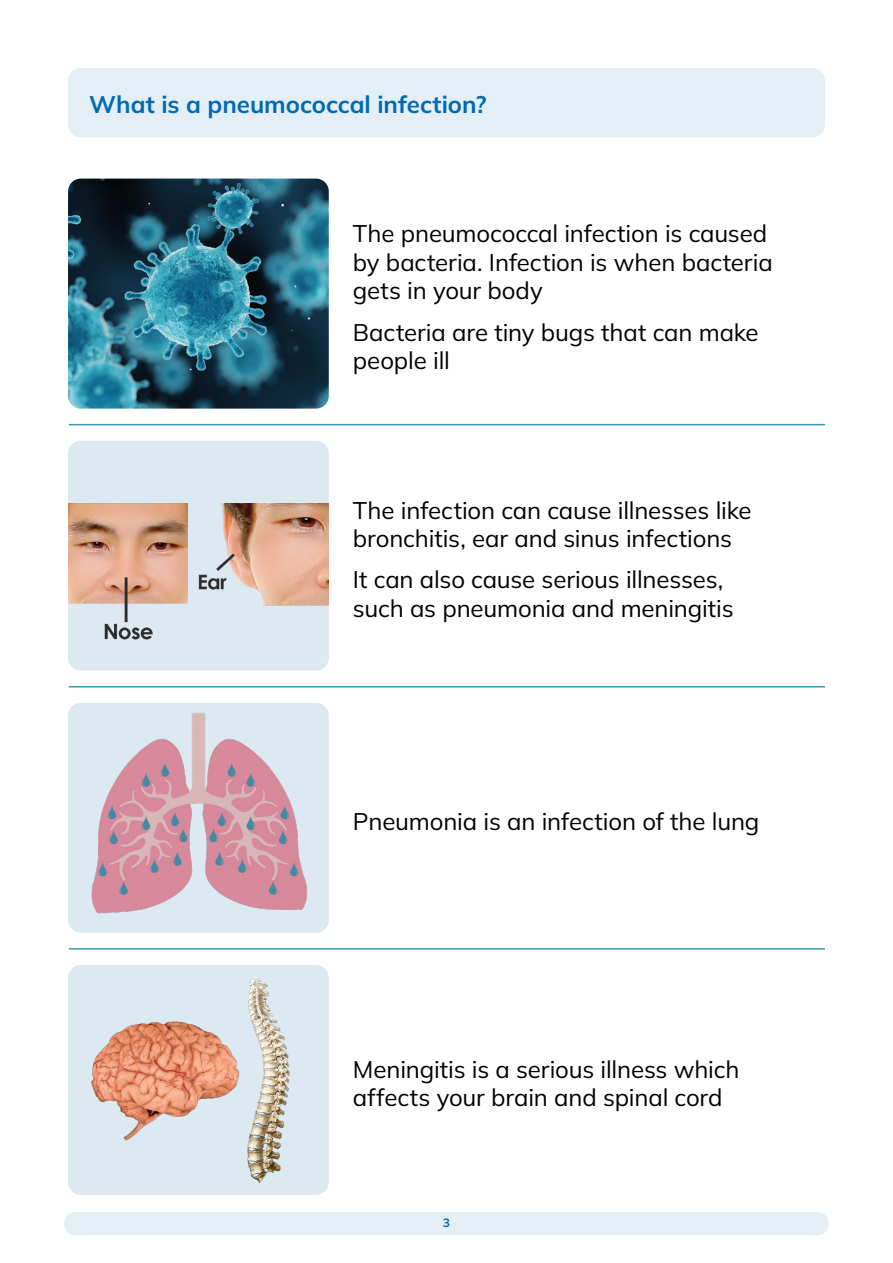
<style>
.page{position:relative;width:893px;height:1263px;background:#fff}
.page>*{position:absolute;margin:0;border:0;box-sizing:border-box;transform-origin:0 0}
.t1{font:24px/28.5px "Mulish";letter-spacing:-.005em;color:#000}
.t2{font:700 24px "Mulish";color:#006ab4}
.t3{font:700 12px "Mulish";color:#006ab4}
</style>
<div class="page">
<div style="left:64px;top:1212px;width:765px;height:23px;background:#e3eef5;border-radius:12px"></div>
<div style="left:68px;top:68px;width:757px;height:69px;background:#e3eef5;border-radius:13px"></div>
<hr style="left:69px;top:424px;width:756px;height:1px;background:#3896b5">
<hr style="left:69px;top:686px;width:756px;height:1px;background:#3896b5">
<hr style="left:69px;top:948px;width:756px;height:2px;background:#3896b5">
<img style="left:68px;top:179px;width:261px;height:230px">
<div style="left:68px;top:441px;width:261px;height:230px;background:#dde9f0;border-radius:13px"></div>
<div style="left:68px;top:703px;width:261px;height:230px;background:#dde9f0;border-radius:13px"></div>
<img style="left:91px;top:712px;width:217px;height:202px">
<div style="left:68px;top:965px;width:261px;height:230px;background:#dde9f0;border-radius:13px"></div>
<img style="left:187px;top:504px;width:142px;height:102px">
<img style="left:69px;top:504px;width:118px;height:136px">
<img style="left:91px;top:1021px;width:149px;height:120px">
<img style="left:247px;top:979px;width:43px;height:205px">
<p class="t2" style="left:89px;top:89px;width:399px">What is a pneumococcal infection?</p>
<p class="t1" style="left:353px;top:219px;width:421px">The pneumococcal infection is caused by bacteria. Infection is when bacteria gets in your body</p>
<p class="t1" style="left:353px;top:317px;width:407px">Bacteria are tiny bugs that can make people ill</p>
<p class="t1" style="left:353px;top:495px;width:400px">The infection can cause illnesses like bronchitis, ear and sinus infections</p>
<p class="t1" style="left:353px;top:565px;width:382px">It can also cause serious illnesses, such as pneumonia and meningitis</p>
<p class="t1" style="left:353px;top:806px;width:408px">Pneumonia is an infection of the lung</p>
<p class="t1" style="left:353px;top:1054px;width:388px">Meningitis is a serious illness which affects your brain and spinal cord</p>
<p class="t3" style="left:443px;top:1214px;width:9px">3</p>
</div>
